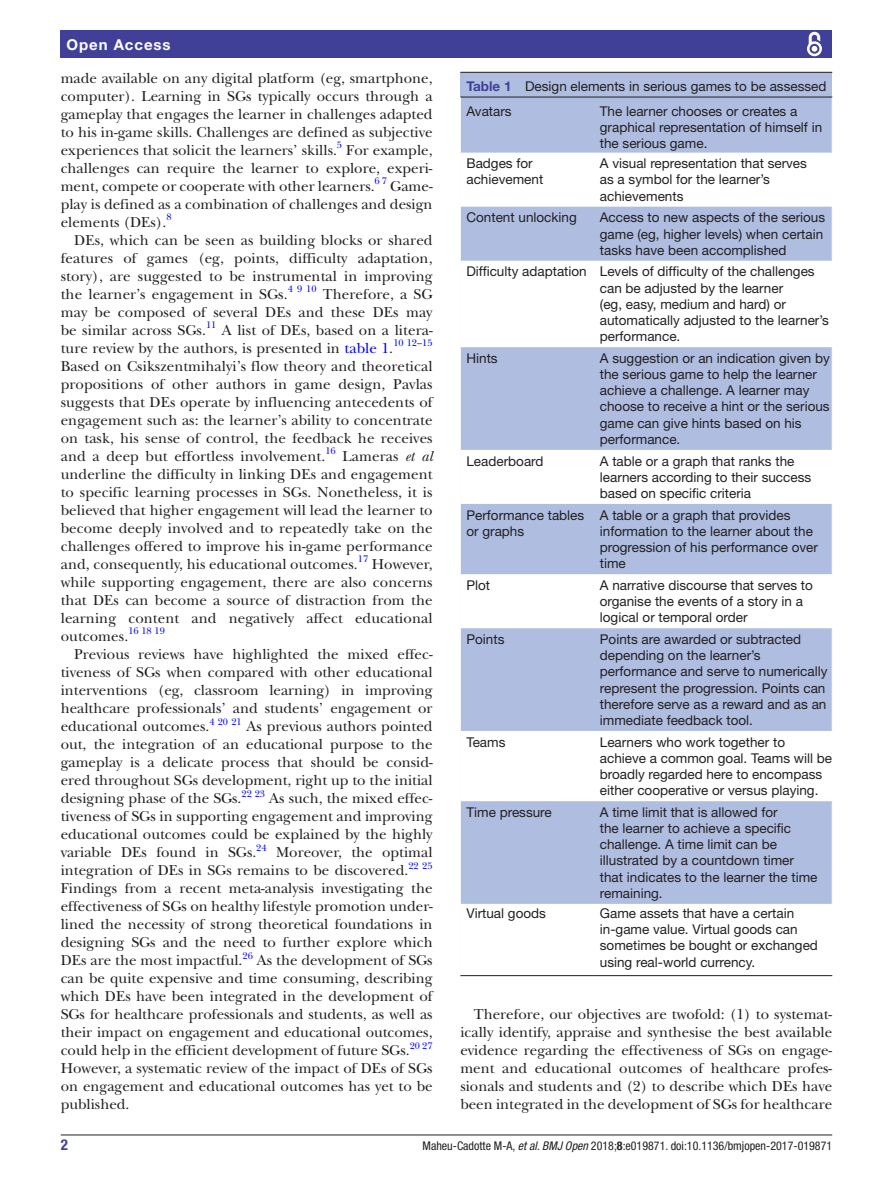
<style>
.page{position:relative;width:893px;height:1191px;background:#fff}
.page>*{position:absolute;margin:0;border:0;box-sizing:border-box;transform-origin:0 0}
.t1{font:15px/18px "New Baskerville";color:#231f20;text-align:justify}
.t2{font:700 15px "Helvetica Neue LT Std";letter-spacing:.065em;color:#fff}
.t3{font:700 condensed 15px "Helvetica Neue LT Std";color:#414099}
.t4{font:13.5px/16.2px "Helvetica Neue LT Std";color:#231f20}
.t5{font:condensed 12px "Helvetica Neue LT Std";color:#231f20}
.t6{font:9.9px "New Baskerville";letter-spacing:.005em;color:#00f}
.s1{color:#00f}
.s2{font-style:italic}
.s3{font-weight:700;color:#414099}
.s4{font-weight:700}
</style>
<div class="page">
<hr style="left:61px;top:1134px;width:771px;height:1px;background:#231f20">
<div style="left:61px;top:31px;width:771px;height:27px;background:#414099"></div>
<svg style="left:807px;top:31px;width:15px;height:26px"></svg>
<div style="left:460px;top:73px;width:372px;height:903px;background:#afbde1"></div>
<hr style="left:460px;top:72px;width:372px;height:1px;background:#231f20">
<svg style="left:461px;top:153px;width:371px;height:822px"></svg>
<hr style="left:460px;top:97px;width:134px;height:1px;background:#231f20">
<hr style="left:594px;top:97px;width:238px;height:1px;background:#231f20">
<hr style="left:460px;top:975px;width:134px;height:1px;background:#231f20">
<hr style="left:594px;top:975px;width:238px;height:1px;background:#231f20">
<hr style="left:460px;top:97px;width:1px;height:56px;background:#fff">
<hr style="left:460px;top:153px;width:1px;height:54px;background:#fff">
<hr style="left:460px;top:207px;width:1px;height:54px;background:#fff">
<hr style="left:460px;top:261px;width:1px;height:86px;background:#fff">
<hr style="left:460px;top:347px;width:1px;height:103px;background:#fff">
<hr style="left:460px;top:450px;width:1px;height:54px;background:#fff">
<hr style="left:460px;top:504px;width:1px;height:70px;background:#fff">
<hr style="left:460px;top:574px;width:1px;height:54px;background:#fff">
<hr style="left:460px;top:628px;width:1px;height:103px;background:#fff">
<hr style="left:460px;top:731px;width:1px;height:70px;background:#fff">
<hr style="left:460px;top:801px;width:1px;height:103px;background:#fff">
<hr style="left:460px;top:904px;width:1px;height:71px;background:#fff">
<p class="t2" style="left:66px;top:35px;width:106px">Open Access</p>
<p class="t1" style="left:61px;top:69px;width:373px">made available on any digital platform (eg, smartphone, computer). Learning in SGs typically occurs through a gameplay that engages the learner in challenges adapted to his in-game skills. Challenges are defined as subjective experiences that solicit the learners’ skills.</p>
<p class="t6" style="left:337px;top:139px;width:7px">5</p>
<p class="t1" style="left:61px;top:141px;width:373px;text-indent:286px">For example, challenges can require the learner to explore, experi&shy;ment, compete or cooperate with other learners.</p>
<p class="t6" style="left:375px;top:175px;width:14px">6 7</p>
<p class="t1" style="left:61px;top:177px;width:373px;text-indent:330px">Game&shy;play is defined as a combination of challenges and design elements (DEs).</p>
<p class="t6" style="left:166px;top:211px;width:7px">8</p>
<p class="t1" style="left:61px;top:231px;width:373px;text-indent:14px">DEs, which can be seen as building blocks or shared features of games (eg, points, difficulty adaptation, story), are suggested to be instrumental in improving the learner’s engagement in SGs.</p>
<p class="t6" style="left:288px;top:283px;width:30px">4 9 10</p>
<p class="t1" style="left:61px;top:285px;width:373px;text-indent:262px">Therefore, a SG may be composed of several DEs and these DEs may be similar across SGs.</p>
<p class="t6" style="left:206px;top:319px;width:12px">11</p>
<p class="t1" style="left:61px;top:321px;width:373px;text-indent:161px">A list of DEs, based on a litera&shy;ture review by the authors, is presented in <span class="s1">table 1</span>.</p>
<p class="t6" style="left:393px;top:337px;width:41px">10 12–15</p>
<p class="t1" style="left:61px;top:357px;width:373px">Based on Csikszentmihalyi’s flow theory and theoretical propositions of other authors in game design, Pavlas suggests that DEs operate by influencing antecedents of engagement such as: the learner’s ability to concentrate on task, his sense of control, the feedback he receives and a deep but effortless involvement.<sup>16</sup> Lameras <span class="s2">et al </span>underline the difficulty in linking DEs and engagement to specific learning processes in SGs. Nonetheless, it is believed that higher engagement will lead the learner to become deeply involved and to repeatedly take on the challenges offered to improve his in-game performance and, consequently, his educational outcomes.</p>
<p class="t6" style="left:358px;top:553px;width:12px">17</p>
<p class="t1" style="left:61px;top:555px;width:373px;text-indent:311px">However, while supporting engagement, there are also concerns that DEs can become a source of distraction from the learning content and negatively affect educational outcomes.</p>
<p class="t6" style="left:128px;top:625px;width:38px">16 18 19</p>
<p class="t1" style="left:61px;top:645px;width:373px;text-indent:14px">Previous reviews have highlighted the mixed effec&shy;tiveness of SGs when compared with other educational interventions (eg, classroom learning) in improving healthcare professionals’ and students’ engagement or educational outcomes.</p>
<p class="t6" style="left:209px;top:715px;width:34px">4 20 21</p>
<p class="t1" style="left:61px;top:717px;width:373px;text-indent:186px">As previous authors pointed out, the integration of an educational purpose to the gameplay is a delicate process that should be consid&shy;ered throughout SGs development, right up to the initial designing phase of the SGs.</p>
<p class="t6" style="left:242px;top:787px;width:25px">22 23</p>
<p class="t1" style="left:61px;top:789px;width:373px;text-indent:208px">As such, the mixed effec&shy;tiveness of SGs in supporting engagement and improving educational outcomes could be explained by the highly variable DEs found in SGs.</p>
<p class="t6" style="left:256px;top:841px;width:12px">24</p>
<p class="t1" style="left:61px;top:843px;width:373px;text-indent:215px">Moreover, the optimal integration of DEs in SGs remains to be discovered.</p>
<p class="t6" style="left:408px;top:859px;width:26px">22 25</p>
<p class="t1" style="left:61px;top:879px;width:373px">Findings from a recent meta-analysis investigating the effectiveness of SGs on healthy lifestyle promotion under&shy;lined the necessity of strong theoretical foundations in designing SGs and the need to further explore which DEs are the most impactful.</p>
<p class="t6" style="left:242px;top:949px;width:12px">26</p>
<p class="t1" style="left:61px;top:951px;width:373px;text-indent:196px">As the development of SGs can be quite expensive and time consuming, describing which DEs have been integrated in the development of SGs for healthcare professionals and students, as well as their impact on engagement and educational outcomes, could help in the efficient development of future SGs.<sup>20</sup> <sup>27<br></sup>However, a systematic review of the impact of DEs of SGs on engagement and educational outcomes has yet to be published.</p>
<p class="t4" style="left:466px;top:73px;width:362px;line-height:25px"><span class="s3">Table 1</span> Design elements in serious games to be assessed<br>Avatars</p>
<p class="t4" style="left:600px;top:103px;width:224px">The learner chooses or creates a graphical representation of himself in the serious game.</p>
<p class="t4" style="left:466px;top:155px;width:78px">Badges for achievement</p>
<p class="t4" style="left:600px;top:155px;width:209px">A visual representation that serves as a symbol for the learner’s achievements</p>
<p class="t4" style="left:466px;top:209px;width:112px">Content unlocking</p>
<p class="t4" style="left:600px;top:209px;width:227px">Access to new aspects of the serious game (eg, higher levels) when certain tasks have been accomplished</p>
<p class="t4" style="left:600px;top:263px;width:231px;text-indent:-133px">Difficulty adaptation Levels of difficulty of the challenges can be adjusted by the learner<br>(eg, easy, medium and hard) or automatically adjusted to the learner’s performance.</p>
<p class="t4" style="left:466px;top:350px;width:33px">Hints</p>
<p class="t4" style="left:600px;top:350px;width:232px">A suggestion or an indication given by the serious game to help the learner achieve a challenge. A learner may choose to receive a hint or the serious game can give hints based on his performance.</p>
<p class="t4" style="left:466px;top:452px;width:79px">Leaderboard</p>
<p class="t4" style="left:600px;top:452px;width:213px">A table or a graph that ranks the learners according to their success based on specific criteria</p>
<p class="t4" style="left:466px;top:506px;width:119px">Performance tables or graphs</p>
<p class="t4" style="left:600px;top:506px;width:220px">A table or a graph that provides information to the learner about the progression of his performance over time</p>
<p class="t4" style="left:466px;top:577px;width:25px">Plot</p>
<p class="t4" style="left:600px;top:577px;width:215px">A narrative discourse that serves to organise the events of a story in a logical or temporal order</p>
<p class="t4" style="left:466px;top:631px;width:40px">Points</p>
<p class="t4" style="left:600px;top:631px;width:229px">Points are awarded or subtracted depending on the learner’s performance and serve to numerically represent the progression. Points can therefore serve as a reward and as an immediate feedback tool.</p>
<p class="t4" style="left:466px;top:733px;width:41px">Teams</p>
<p class="t4" style="left:600px;top:733px;width:234px">Learners who work together to achieve a common goal. Teams will be broadly regarded here to encompass either cooperative or versus playing.</p>
<p class="t4" style="left:466px;top:803px;width:87px">Time pressure</p>
<p class="t4" style="left:600px;top:803px;width:219px">A time limit that is allowed for<br>the learner to achieve a specific challenge. A time limit can be illustrated by a countdown timer that indicates to the learner the time remaining.</p>
<p class="t4" style="left:466px;top:905px;width:81px">Virtual goods</p>
<p class="t4" style="left:600px;top:905px;width:220px">Game assets that have a certain in-game value. Virtual goods can sometimes be bought or exchanged using real-world currency.</p>
<p class="t1" style="left:460px;top:1005px;width:373px;text-indent:14px">Therefore, our objectives are twofold: (1) to systemat&shy;ically identify, appraise and synthesise the best available evidence regarding the effectiveness of SGs on engage&shy;ment and educational outcomes of healthcare profes&shy;sionals and students and (2) to describe which DEs have been integrated in the development of SGs for healthcare</p>
<p class="t3" style="left:61px;top:1135px;width:9px">2</p>
<p class="t5" style="left:423px;top:1138px;width:411px">Maheu-Cadotte M-A, <span class="s2">et al</span>. <span class="s2">BMJ Open</span> 2018;<span class="s4">8</span>:e019871. doi:10.1136/bmjopen-2017-019871</p>
</div>
